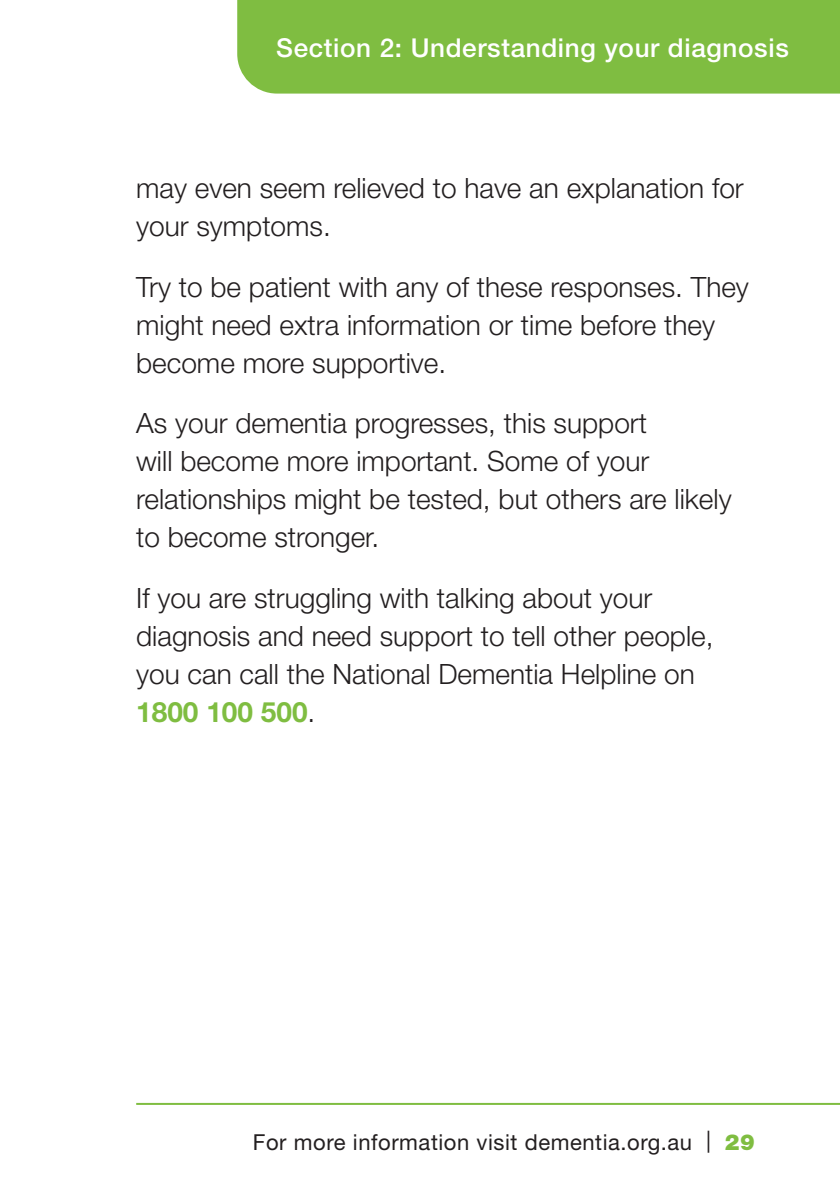
<style>
.page{position:relative;width:840px;height:1191px;background:#fff}
.page>*{position:absolute;margin:0;border:0;box-sizing:border-box;transform-origin:0 0}
.Main_Body{font:300 28px/38px "Helvetica Neue";color:#231f20}
.t1{font:500 26px "Helvetica Neue";letter-spacing:.025em;color:#fff}
.t2{font:22px "Helvetica Neue";letter-spacing:.025em;color:#231f20}
.s1{font-weight:700;color:#7fbd41}
.s2{font-weight:900;color:#7fbd41}
</style>
<div class="page">
<hr style="left:136px;top:1103px;width:703px;height:2px;background:#7fbd41">
<div style="left:237px;top:0;width:602px;height:94px;background:#7fbd41"></div>
<p class="t1" style="left:276px;top:32px;width:514px">Section 2: Understanding your diagnosis</p>
<p class="Main_Body" style="left:136px;top:168px;width:608px">may even seem relieved to have an explanation for your symptoms.</p>
<p class="Main_Body" style="left:136px;top:267px;width:614px">Try to be patient with any of these responses. They might need extra information or time before they become more supportive.</p>
<p class="Main_Body" style="left:136px;top:404px;width:596px">As your dementia progresses, this support<br>will become more important. Some of your relationships might be tested, but others are likely to become stronger.</p>
<p class="Main_Body" style="left:136px;top:578px;width:578px">If you are struggling with talking about your diagnosis and need support to tell other people, you can call the National Dementia Helpline on <span class="s1">1800 100 500</span>.</p>
<p class="t2" style="left:253px;top:1129px;width:503px">For more information visit dementia.org.au | <span class="s2">29</span></p>
</div>
